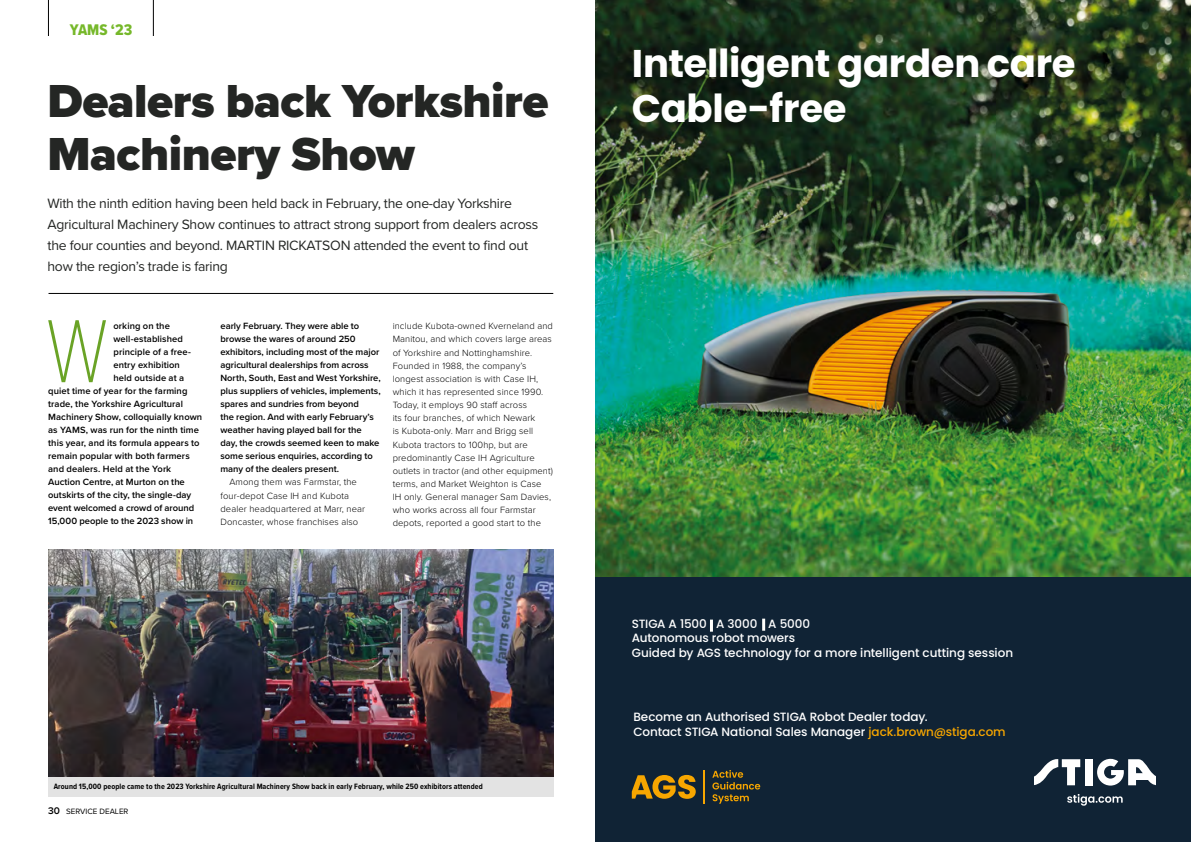
<style>
.page{position:relative;width:1191px;height:842px;background:#fff}
.page>*{position:absolute;margin:0;border:0;box-sizing:border-box;transform-origin:0 0}
.t1{font:100 92.9px "Proxima Nova Cond";color:#6aa326}
.t2{font:900 48px/53px "Proxima Nova";letter-spacing:-.01em;color:#242624}
.t3{font:700 38.6px/45px "Poppins";letter-spacing:-.01em;color:#fff}
.t4{font:16px "Proxima Nova Cond Extrabld";color:#76b82a}
.t5{font:14px/21px "Proxima Nova";letter-spacing:-.02em;color:#242624}
.t6{font:500 12px/14.4px "Poppins";letter-spacing:-.005em;color:#fff}
.t7{font:600 9.4px/13px "Proxima Nova";color:#000}
.t8{font:300 9.4px/13.2px "Proxima Nova";letter-spacing:.01em;color:#000}
.t9{font:700 8px "Proxima Nova Cond";letter-spacing:.01em;color:#000}
.t10{font:8px "Proxima Nova";color:#000}
.s1{font-weight:600;font-size:10px}
.s2{color:#f7a600}
</style>
<div class="page">
<img style="left:595px;top:0;width:596px;height:577px">
<div style="left:595px;top:577px;width:596px;height:265px;background:#102335"></div>
<svg style="left:710px;top:620px;width:3px;height:12px"></svg>
<svg style="left:762px;top:619px;width:3px;height:12px"></svg>
<div style="left:1084px;top:759px;width:8px;height:26px;background:#fff"></div>
<svg style="left:1034px;top:759px;width:46px;height:26px"></svg>
<svg style="left:1097px;top:759px;width:58px;height:26px"></svg>
<svg style="left:1067px;top:794px;width:55px;height:12px"></svg>
<svg style="left:632px;top:775px;width:63px;height:24px"></svg>
<svg style="left:712px;top:770px;width:48px;height:34px"></svg>
<hr style="left:703px;top:770px;width:1px;height:34px;background:#f7a600">
<div style="left:633px;top:694px;width:407px;height:68px;background:#102335"></div>
<img style="left:48px;top:550px;width:505px;height:227px">
<hr style="left:48px;top:0;width:1px;height:36px;background:#000">
<hr style="left:153px;top:0;width:1px;height:36px;background:#000">
<hr style="left:49px;top:293px;width:504px;height:1px;background:#000">
<div style="left:48px;top:777px;width:505px;height:20px;background:#e3e3e3"></div>
<svg style="left:595px;top:0;width:7px;height:2px"></svg>
<h3 class="t4" style="left:70px;top:18px;width:64px">YAMS ‘23</h3>
<h2 class="t2" style="left:47px;top:74px;width:502px">Dealers back Yorkshire<br>Machinery Show</h2>
<p class="t5" style="left:47px;top:193px;width:492px">With the ninth edition having been held back in February, the one-day Yorkshire Agricultural Machinery Show continues to attract strong support from dealers across the four counties and beyond. MARTIN RICKATSON attended the event to find out how the region’s trade is faring</p>
<h1 class="t1" style="left:46px;top:283px;width:64px">W</h1>
<p class="t7" style="left:113px;top:319px;width:58px">orking on the</p>
<p class="t7" style="left:113px;top:332px;width:71px">well-established</p>
<p class="t7" style="left:113px;top:345px;width:79px">principle of a free-</p>
<p class="t7" style="left:113px;top:358px;width:68px">entry exhibition</p>
<p class="t7" style="left:113px;top:371px;width:72px">held outside at a</p>
<p class="t7" style="left:48px;top:384px;width:141px">quiet time of year for the farming</p>
<p class="t7" style="left:48px;top:397px;width:136px">trade, the Yorkshire Agricultural</p>
<p class="t7" style="left:48px;top:410px;width:156px">Machinery Show, colloquially known</p>
<p class="t7" style="left:48px;top:423px;width:152px">as YAMS, was run for the ninth time</p>
<p class="t7" style="left:48px;top:436px;width:153px">this year, and its formula appears to</p>
<p class="t7" style="left:48px;top:449px;width:143px">remain popular with both farmers</p>
<p class="t7" style="left:48px;top:462px;width:125px">and dealers. Held at the York</p>
<p class="t7" style="left:48px;top:475px;width:138px">Auction Centre, at Murton on the</p>
<p class="t7" style="left:48px;top:488px;width:144px">outskirts of the city, the single-day</p>
<p class="t7" style="left:48px;top:501px;width:147px">event welcomed a crowd of around</p>
<p class="t7" style="left:48px;top:514px;width:146px">15,000 people to the 2023 show in</p>
<p class="t7" style="left:220px;top:319px;width:162px">early February. They were able to browse the wares of around 250 exhibitors, including most of the major agricultural dealerships from across North, South, East and West Yorkshire, plus suppliers of vehicles, implements, spares and sundries from beyond<br>the region. And with early February’s weather having played ball for the day, the crowds seemed keen to make some serious enquiries, according to many of the dealers present.</p>
<p class="t8" style="left:220px;top:475px;width:146px;text-indent:9px">Among them was Farmstar, the four-depot Case IH and Kubota dealer headquartered at Marr, near<br>Doncaster, whose franchises also</p>
<p class="t8" style="left:393px;top:319px;width:162px">include Kubota-owned Kverneland and Manitou, and which covers large areas of Yorkshire and Nottinghamshire.<br>Founded in 1988, the company’s longest association is with Case IH, which it has represented since 1990.<br>Today, it employs 90 staff across<br>its four branches, of which Newark<br>is Kubota-only. Marr and Brigg sell Kubota tractors to 100hp, but are predominantly Case IH Agriculture outlets in tractor (and other equipment) terms, and Market Weighton is Case<br>IH only. General manager Sam Davies, who works across all four Farmstar depots, reported a good start to the</p>
<p class="t9" style="left:54px;top:780px;width:430px">Around 15,000 people came to the 2023 Yorkshire Agricultural Machinery Show back in early February, while 250 exhibitors attended</p>
<p class="t10" style="left:48px;top:805px;width:82px"><span class="s1">30</span> SERVICE DEALER</p>
<h3 class="t3" style="left:632px;top:42px;width:445px">Intelligent garden care<br>Cable-free</h3>
<p class="t6" style="left:632px;top:616px;width:383px">STIGA A 1500 A 3000 A 5000<br>Autonomous robot mowers<br>Guided by AGS technology for a more intelligent cutting session</p>
<p class="t6" style="left:633px;top:710px;width:374px">Become an Authorised STIGA Robot Dealer today.<br>Contact STIGA National Sales Manager <span class="s2">jack.brown@stiga.com</span></p>
</div>
